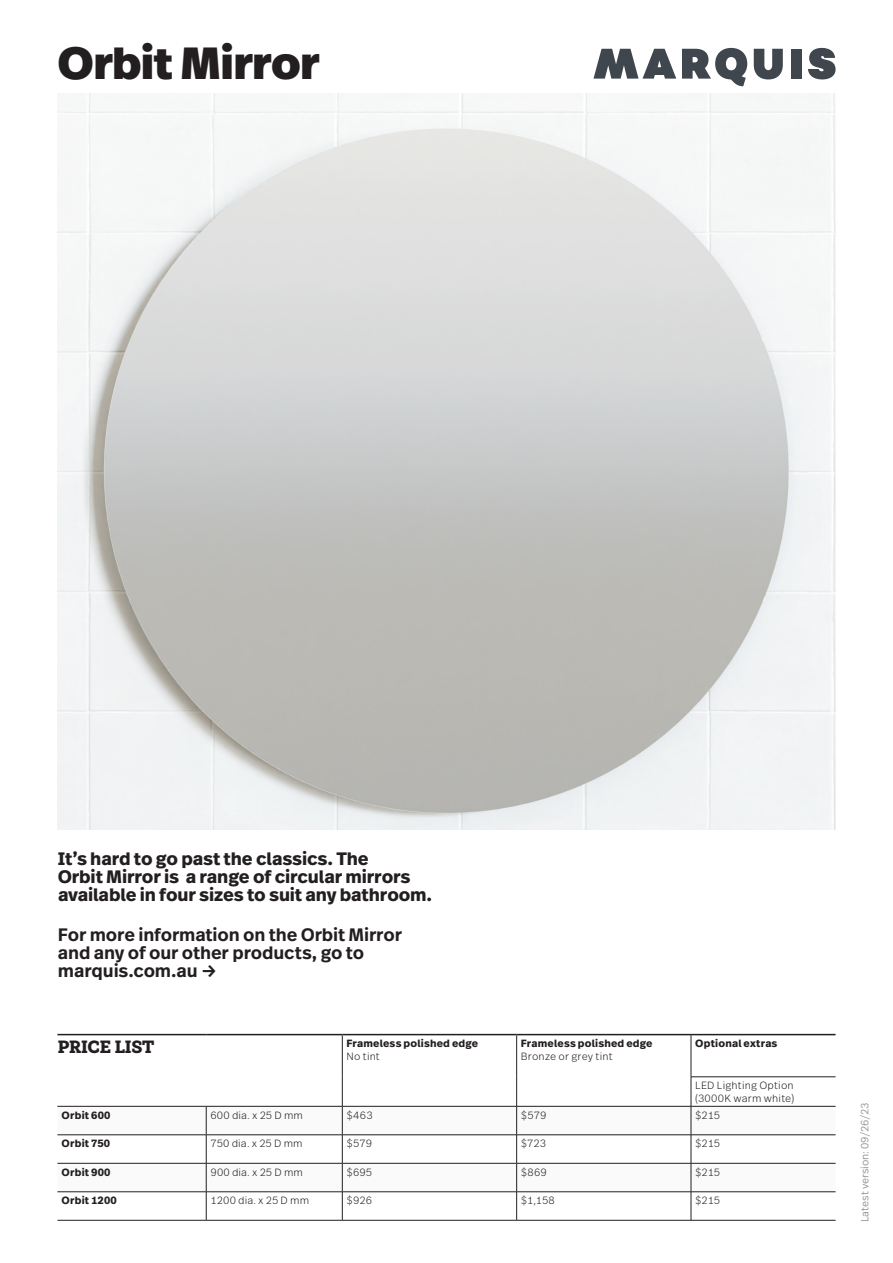
<style>
.page{position:relative;width:893px;height:1263px;background:#fff}
.page>*{position:absolute;margin:0;border:0;box-sizing:border-box;transform-origin:0 0}
.Headline{font:900 45px "Real Text Pro";letter-spacing:-.015em;color:#231f20}
.Intro_Paragraph{font:700 18px/18px "Real Text Pro";letter-spacing:-.01em;color:#231f20}
.CTA{font:600 18px/18px "Real Text Pro";letter-spacing:-.01em;color:#231f20}
.Range_Specs_subhead{font:900 18px "Weekly Pro";letter-spacing:-.03em;color:#231f20}
.Table_Body{font:300 10.5px/12.6px "Real Text Pro";letter-spacing:.01em;color:#231f20}
.Table_Bold{font:700 10.5px/12.6px "Real Text Pro";letter-spacing:.015em;color:#231f20}
.t1{font:300 10.5px "Real Text Pro";letter-spacing:-.005em;color:#939598}
.s1{font-weight:300}
</style>
<div class="page">
<img style="left:57px;top:94px;width:779px;height:736px">
<svg style="left:593px;top:49px;width:83px;height:30px"></svg>
<svg style="left:754px;top:49px;width:29px;height:30px"></svg>
<div style="left:791px;top:49px;width:10px;height:30px;background:#3f464d"></div>
<svg style="left:808px;top:48px;width:28px;height:31px"></svg>
<svg style="left:682px;top:48px;width:65px;height:38px"></svg>
<svg style="left:57px;top:1107px;width:779px;height:84px"></svg>
<hr style="left:57px;top:1034px;width:149px;height:1px;background:#231f20">
<hr style="left:206px;top:1034px;width:136px;height:1px;background:#231f20">
<hr style="left:342px;top:1034px;width:175px;height:1px;background:#231f20">
<hr style="left:517px;top:1034px;width:174px;height:1px;background:#231f20">
<hr style="left:691px;top:1034px;width:145px;height:1px;background:#231f20">
<hr style="left:342px;top:1035px;width:1px;height:42px;background:#231f20">
<hr style="left:516px;top:1035px;width:1px;height:42px;background:#231f20">
<hr style="left:691px;top:1035px;width:1px;height:41px;background:#231f20">
<hr style="left:691px;top:1076px;width:145px;height:1px;background:#231f20">
<hr style="left:57px;top:1106px;width:149px;height:1px;background:#231f20">
<hr style="left:206px;top:1106px;width:136px;height:1px;background:#231f20">
<hr style="left:342px;top:1106px;width:175px;height:1px;background:#231f20">
<hr style="left:517px;top:1106px;width:174px;height:1px;background:#231f20">
<hr style="left:691px;top:1106px;width:145px;height:1px;background:#231f20">
<hr style="left:57px;top:1134px;width:149px;height:1px;background:#231f20">
<hr style="left:206px;top:1134px;width:136px;height:1px;background:#231f20">
<hr style="left:342px;top:1134px;width:175px;height:1px;background:#231f20">
<hr style="left:517px;top:1134px;width:174px;height:1px;background:#231f20">
<hr style="left:691px;top:1134px;width:145px;height:1px;background:#231f20">
<hr style="left:57px;top:1163px;width:149px;height:1px;background:#231f20">
<hr style="left:206px;top:1163px;width:136px;height:1px;background:#231f20">
<hr style="left:342px;top:1163px;width:175px;height:1px;background:#231f20">
<hr style="left:517px;top:1163px;width:174px;height:1px;background:#231f20">
<hr style="left:691px;top:1163px;width:145px;height:1px;background:#231f20">
<hr style="left:57px;top:1191px;width:149px;height:1px;background:#231f20">
<hr style="left:206px;top:1191px;width:136px;height:1px;background:#231f20">
<svg style="left:206px;top:1106px;width:1px;height:114px"></svg>
<hr style="left:342px;top:1191px;width:175px;height:1px;background:#231f20">
<svg style="left:342px;top:1077px;width:1px;height:143px"></svg>
<hr style="left:517px;top:1191px;width:174px;height:1px;background:#231f20">
<svg style="left:516px;top:1077px;width:1px;height:143px"></svg>
<hr style="left:691px;top:1191px;width:145px;height:1px;background:#231f20">
<svg style="left:691px;top:1077px;width:1px;height:143px"></svg>
<hr style="left:57px;top:1220px;width:149px;height:1px;background:#231f20">
<hr style="left:206px;top:1220px;width:136px;height:1px;background:#231f20">
<hr style="left:342px;top:1220px;width:175px;height:1px;background:#231f20">
<hr style="left:517px;top:1220px;width:174px;height:1px;background:#231f20">
<hr style="left:691px;top:1220px;width:145px;height:1px;background:#231f20">
<p class="Headline" style="left:57px;top:29px;width:264px">Orbit Mirror</p>
<p class="Intro_Paragraph" style="left:58px;top:849px;width:376px">It’s hard to go past the classics. The<br>Orbit Mirror is a range of circular mirrors available in four sizes to suit any bathroom.</p>
<p class="CTA" style="left:58px;top:925px;width:346px">For more information on the Orbit Mirror and any of our other products, go to marquis.com.au →</p>
<p class="Range_Specs_subhead" style="left:57px;top:1036px;width:98px">PRICE LIST</p>
<p class="Table_Bold" style="left:347px;top:1037px;width:133px">Frameless polished edge<br><span class="s1">No tint</span></p>
<p class="Table_Bold" style="left:521px;top:1037px;width:133px">Frameless polished edge<br><span class="s1">Bronze or grey tint</span></p>
<p class="Table_Bold" style="left:695px;top:1037px;width:84px">Optional extras</p>
<p class="Table_Body" style="left:695px;top:1079px;width:101px">LED Lighting Option (3000K warm white)</p>
<p class="Table_Bold" style="left:62px;top:1109px;width:50px">Orbit 600</p>
<p class="Table_Body" style="left:210px;top:1108px;width:94px">600 dia. x 25 D mm</p>
<p class="Table_Body" style="left:347px;top:1108px;width:28px">$463</p>
<p class="Table_Body" style="left:521px;top:1108px;width:27px">$579</p>
<p class="Table_Body" style="left:695px;top:1108px;width:26px">$215</p>
<p class="Table_Bold" style="left:62px;top:1137px;width:50px">Orbit 750</p>
<p class="Table_Body" style="left:210px;top:1137px;width:94px">750 dia. x 25 D mm</p>
<p class="Table_Body" style="left:347px;top:1137px;width:27px">$579</p>
<p class="Table_Body" style="left:521px;top:1137px;width:27px">$723</p>
<p class="Table_Body" style="left:695px;top:1137px;width:26px">$215</p>
<p class="Table_Bold" style="left:62px;top:1166px;width:50px">Orbit 900</p>
<p class="Table_Body" style="left:210px;top:1165px;width:94px">900 dia. x 25 D mm</p>
<p class="Table_Body" style="left:347px;top:1165px;width:27px">$695</p>
<p class="Table_Body" style="left:521px;top:1165px;width:27px">$869</p>
<p class="Table_Body" style="left:695px;top:1165px;width:26px">$215</p>
<p class="Table_Bold" style="left:62px;top:1194px;width:57px">Orbit 1200</p>
<p class="Table_Body" style="left:210px;top:1194px;width:100px">1200 dia. x 25 D mm</p>
<p class="Table_Body" style="left:347px;top:1194px;width:27px">$926</p>
<p class="Table_Body" style="left:521px;top:1194px;width:35px">$1,158</p>
<p class="Table_Body" style="left:695px;top:1194px;width:26px">$215</p>
<p class="t1" style="left:857px;top:1222px;width:121px;rotate:-90deg">Latest version: 09/26/23</p>
</div>
